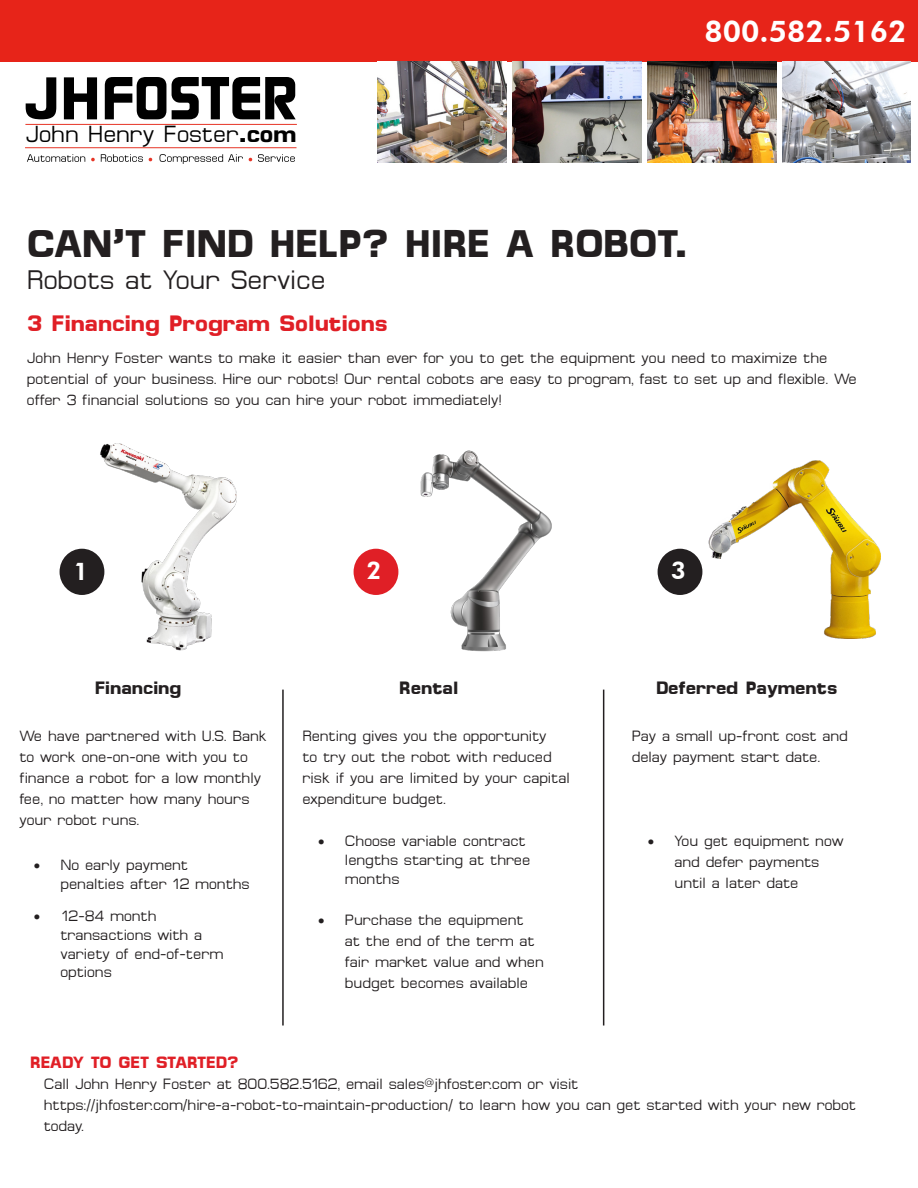
<style>
.page{position:relative;width:918px;height:1188px;background:#fff}
.page>*{position:absolute;margin:0;border:0;box-sizing:border-box;transform-origin:0 0}
.t1{font:700 60.45px "Continuum";color:#000}
.t2{font:700 39px "Micro FLF";color:#231f20}
.t3{font:800 30px "Futura BT";color:#fff}
.t4{font:27px "Micro FLF";color:#231f20}
.t5{font:800 24.3px "Futura BT";color:#fff}
.t6{font:23.55px "Micro FLF";color:#000}
.t7{font:700 22.5px "Micro FLF";color:#e01f26}
.t8{font:700 18px "Micro FLF";color:#231f20}
.t9{font:700 16.5px "Micro FLF";color:#e01f26}
.t10{font:15px/21px "Micro FLF";color:#231f20}
.s1{font-family:"Micro FLF"}
.s2{font-weight:700}
</style>
<div class="page">
<div style="left:656px;top:547px;width:48px;height:50px;background:#231f20;border-radius:50%"></div>
<div style="left:654px;top:545px;width:52px;height:54px;border:4px solid #fff;border-radius:50%"></div>
<div style="left:0;top:0;width:918px;height:62px;background:#e72419"></div>
<hr style="left:25px;top:124px;width:272px;height:1px;background:#e63526">
<hr style="left:25px;top:147px;width:272px;height:1px;background:#e63526">
<svg style="left:27px;top:154px;width:58px;height:8px"></svg>
<svg style="left:91px;top:158px;width:4px;height:3px"></svg>
<svg style="left:101px;top:154px;width:42px;height:8px"></svg>
<svg style="left:160px;top:154px;width:83px;height:10px"></svg>
<svg style="left:258px;top:154px;width:37px;height:8px"></svg>
<div style="left:58px;top:547px;width:48px;height:50px;background:#231f20;border-radius:50%"></div>
<div style="left:56px;top:545px;width:52px;height:54px;border:4px solid #fff;border-radius:50%"></div>
<img style="left:378px;top:62px;width:128px;height:100px">
<img style="left:513px;top:62px;width:128px;height:100px">
<img style="left:648px;top:62px;width:128px;height:100px">
<img style="left:782px;top:62px;width:129px;height:100px">
<img style="left:708px;top:461px;width:173px;height:177px">
<img style="left:353px;top:450px;width:199px;height:202px">
<img style="left:99px;top:443px;width:138px;height:208px">
<hr style="left:282px;top:690px;width:2px;height:336px;background:#231f20">
<hr style="left:603px;top:690px;width:1px;height:336px;background:#231f20">
<p class="t1" style="left:24px;top:58px;width:275px"><span class="s1">JH</span>FOSTER</p>
<p class="t6" style="left:26px;top:122px;width:272px">John Henry Foster<span class="s2">.com</span></p>
<p class="t3" style="left:704px;top:13px;width:204px">800.582.5162</p>
<p class="t2" style="left:27px;top:221px;width:662px">CAN’T FIND HELP? HIRE A ROBOT.</p>
<p class="t4" style="left:27px;top:265px;width:300px">Robots at Your Service</p>
<p class="t7" style="left:27px;top:311px;width:362px">3 Financing Program Solutions</p>
<p class="t10" style="left:27px;top:347px;width:831px">John Henry Foster wants to make it easier than ever for you to get the equipment you need to maximize the potential of your business. Hire our robots! Our rental cobots are easy to program, fast to set up and flexible. We offer 3 financial solutions so you can hire your robot immediately!</p>
<p class="t5" style="left:73px;top:556px;width:16px">1</p>
<p class="t5" style="left:367px;top:555px;width:16px">2</p>
<p class="t5" style="left:671px;top:555px;width:16px">3</p>
<p class="t8" style="left:95px;top:678px;width:88px">Financing</p>
<p class="t10" style="left:19px;top:726px;width:249px">We have partnered with U.S. Bank to work one-on-one with you to finance a robot for a low monthly fee, no matter how many hours your robot runs.</p>
<p class="t10" style="left:60px;top:856px;width:191px;line-height:18.8px;text-indent:-27px">• No early payment penalties after 12 months</p>
<p class="t10" style="left:60px;top:907px;width:165px;line-height:18.8px;text-indent:-27px">• 12-84 month transactions with a variety of end-of-term options</p>
<p class="t8" style="left:399px;top:678px;width:60px">Rental</p>
<p class="t8" style="left:656px;top:678px;width:183px">Deferred Payments</p>
<p class="t10" style="left:302px;top:726px;width:269px">Renting gives you the opportunity<br>to try out the robot with reduced risk if you are limited by your capital expenditure budget.</p>
<p class="t10" style="left:345px;top:832px;width:187px;line-height:18.8px;text-indent:-27px">• Choose variable contract lengths starting at three months</p>
<p class="t10" style="left:345px;top:909px;width:200px;text-indent:-27px">• Purchase the equipment<br>at the end of the term at fair market value and when budget becomes available</p>
<p class="t10" style="left:632px;top:726px;width:218px">Pay a small up-front cost and delay payment start date.</p>
<p class="t10" style="left:675px;top:831px;width:171px;text-indent:-27px">• You get equipment now and defer payments until a later date</p>
<p class="t9" style="left:30px;top:1053px;width:210px">READY TO GET STARTED?</p>
<p class="t10" style="left:44px;top:1073px;width:814px">Call John Henry Foster at 800.582.5162, email sales@jhfoster.com or visit https://jhfoster.com/hire-a-robot-to-maintain-production/ to learn how you can get started with your new robot today.</p>
</div>
